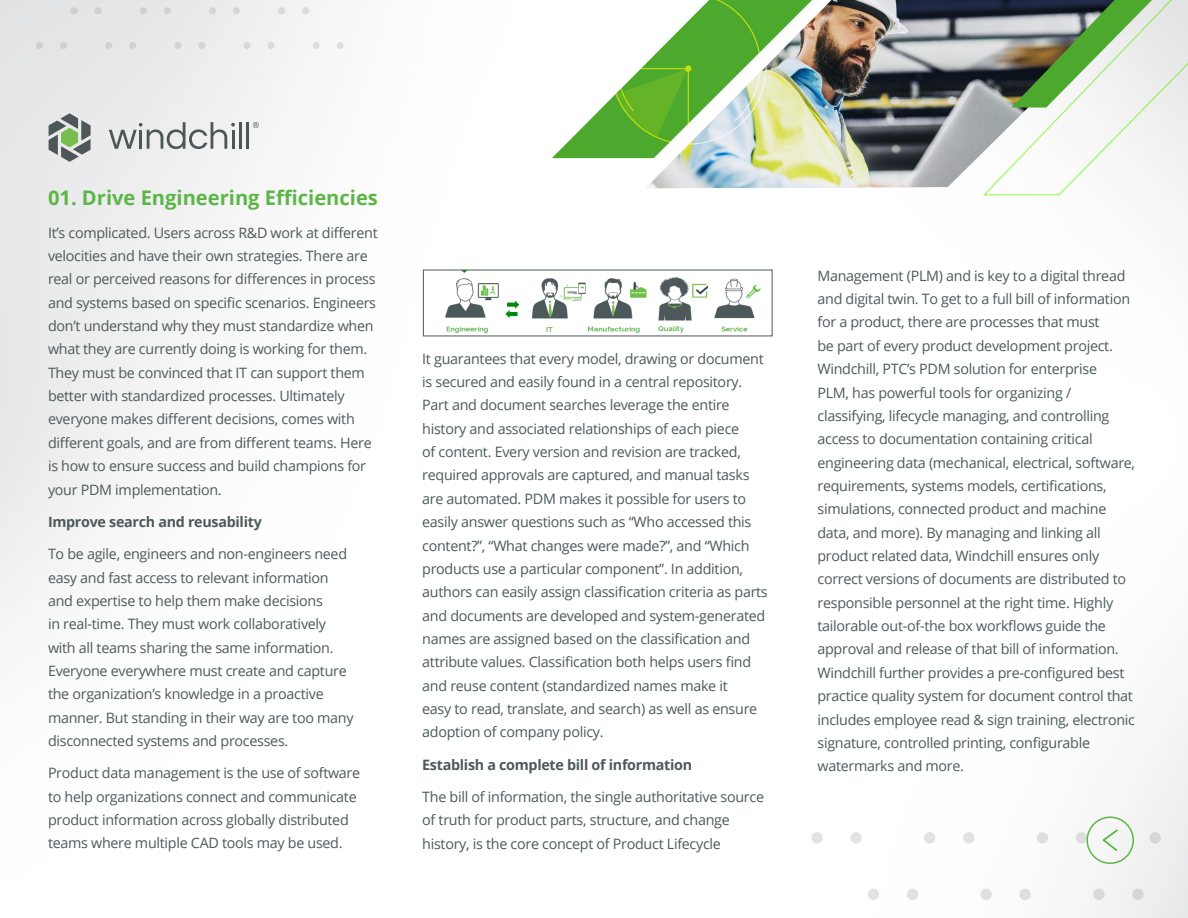
<style>
.page{position:relative;width:1188px;height:918px;background:#fff}
.page>*{position:absolute;margin:0;border:0;box-sizing:border-box;transform-origin:0 0}
.header_green{font:700 20.1px "Open Sans";color:#5cb647}
.t1{font:14.25px/23.4px "Open Sans";letter-spacing:-.02em;color:#4e595a}
.t2{font:700 14.25px "Open Sans";letter-spacing:-.02em;color:#4e595a}
</style>
<div class="page">
<img style="left:0;top:0;width:1188px;height:918px">
<hr style="left:239px;top:122px;width:3px;height:27px;background:#4e5758">
<hr style="left:246px;top:122px;width:3px;height:27px;background:#4e5758">
<svg style="left:253px;top:122px;width:6px;height:6px"></svg>
<svg style="left:109px;top:122px;width:126px;height:27px"></svg>
<svg style="left:49px;top:113px;width:42px;height:49px;background:#9ca89b"></svg>
<img style="left:425px;top:272px;width:345px;height:62px">
<div style="left:1086px;top:816px;width:48px;height:48px;border:2px solid #5cb647;border-radius:50%"></div>
<svg style="left:1099px;top:827px;width:22px;height:26px"></svg>
<p class="header_green" style="left:48px;top:184px;width:331px">01. Drive Engineering Efficiencies</p>
<p class="t1" style="left:48px;top:220px;width:331px">It’s complicated. Users across R&amp;D work at different velocities and have their own strategies. There are real or perceived reasons for differences in process and systems based on specific scenarios. Engineers don’t understand why they must standardize when what they are currently doing is working for them.<br>They must be convinced that IT can support them better with standardized processes. Ultimately everyone makes different decisions, comes with different goals, and are from different teams. Here is how to ensure success and build champions for your PDM implementation.</p>
<p class="t2" style="left:48px;top:512px;width:215px">Improve search and reusability</p>
<p class="t1" style="left:48px;top:542px;width:307px">To be agile, engineers and non-engineers need easy and fast access to relevant information and expertise to help them make decisions<br>in real-time. They must work collaboratively with all teams sharing the same information.<br>Everyone everywhere must create and capture the organization’s knowledge in a proactive manner. But standing in their way are too many disconnected systems and processes.</p>
<p class="t1" style="left:48px;top:761px;width:314px">Product data management is the use of software to help organizations connect and communicate product information across globally distributed teams where multiple CAD tools may be used.</p>
<p class="t1" style="left:422px;top:346px;width:347px">It guarantees that every model, drawing or document is secured and easily found in a central repository.<br>Part and document searches leverage the entire history and associated relationships of each piece<br>of content. Every version and revision are tracked, required approvals are captured, and manual tasks are automated. PDM makes it possible for users to easily answer questions such as “Who accessed this content?”, “What changes were made?”, and “Which products use a particular component”. In addition, authors can easily assign classification criteria as parts and documents are developed and system-generated names are assigned based on the classification and attribute values. Classification both helps users find and reuse content (standardized names make it<br>easy to read, translate, and search) as well as ensure adoption of company policy.</p>
<p class="t2" style="left:422px;top:754px;width:271px">Establish a complete bill of information</p>
<p class="t1" style="left:422px;top:785px;width:343px">The bill of information, the single authoritative source of truth for product parts, structure, and change history, is the core concept of Product Lifecycle</p>
<p class="t1" style="left:818px;top:264px;width:319px">Management (PLM) and is key to a digital thread and digital twin. To get to a full bill of information for a product, there are processes that must<br>be part of every product development project.<br>Windchill, PTC’s PDM solution for enterprise<br>PLM, has powerful tools for organizing / classifying, lifecycle managing, and controlling access to documentation containing critical engineering data (mechanical, electrical, software, requirements, systems models, certifications, simulations, connected product and machine data, and more). By managing and linking all product related data, Windchill ensures only correct versions of documents are distributed to responsible personnel at the right time. Highly tailorable out-of-the box workflows guide the approval and release of that bill of information.<br>Windchill further provides a pre-configured best practice quality system for document control that includes employee read &amp; sign training, electronic signature, controlled printing, configurable watermarks and more.</p>
</div>
